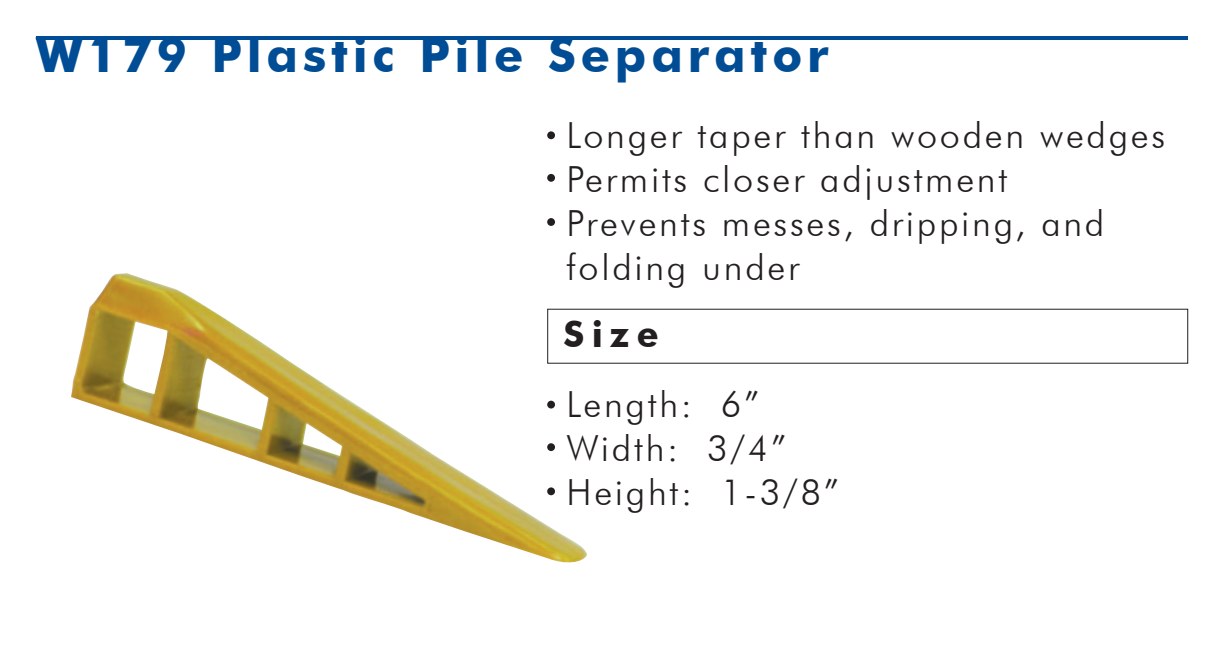
<style>
.page{position:relative;width:1224px;height:648px;background:#fff}
.page>*{position:absolute;margin:0;border:0;box-sizing:border-box;transform-origin:0 0}
.t1{font:700 48px "Futura BT";letter-spacing:.1em;color:#014d95}
.t2{font:300 36px/44px "Futura BT";letter-spacing:.075em;color:#231f20}
.t3{font:700 36px "Futura BT";color:#231f20}
</style>
<div class="page">
<div style="left:547px;top:131px;width:8px;height:8px;background:#231f20;border-radius:50%"></div>
<div style="left:547px;top:174px;width:8px;height:8px;background:#231f20;border-radius:50%"></div>
<div style="left:547px;top:218px;width:8px;height:8px;background:#231f20;border-radius:50%"></div>
<img style="left:71px;top:273px;width:516px;height:290px">
<hr style="left:36px;top:36px;width:1152px;height:4px;background:#014d95">
<p class="t1" style="left:36px;top:26px;width:794px">W179 Plastic Pile Separator</p>
<p class="t2" style="left:567px;top:113px;width:600px">Longer taper than wooden wedges</p>
<p class="t2" style="left:567px;top:157px;width:442px">Permits closer adjustment</p>
<p class="t2" style="left:567px;top:201px;width:539px">Prevents messes, dripping, and folding under</p>
<p class="t3" style="left:564px;top:313px;width:97px">Size</p>
<p class="t2" style="left:567px;top:382px;width:195px">Length: 6”</p>
<p class="t2" style="left:567px;top:426px;width:222px">Width: 3/4”</p>
<p class="t2" style="left:567px;top:470px;width:274px">Height: 1-3/8”</p>
</div>
